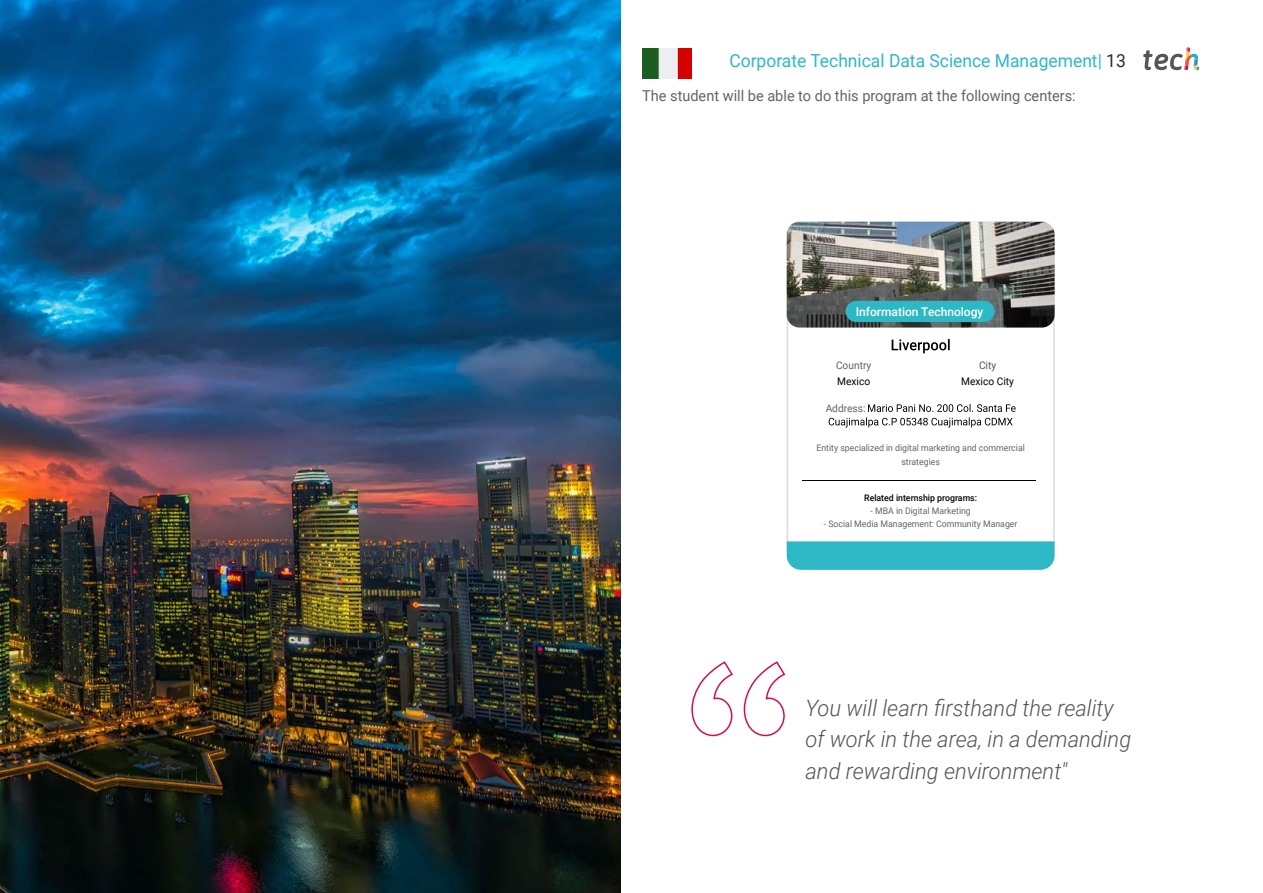
<style>
.page{position:relative;width:1263px;height:893px;background:#fff}
.page>*{position:absolute;margin:0;border:0;box-sizing:border-box;transform-origin:0 0}
.t1{font:italic 300 22.5px/31.5px "Roboto";color:#52555b}
.t2{font:18px "Roboto";color:#2eb8c5}
.t3{font:15px "Roboto";color:#61646a}
.t4{font:500 12px "Roboto";color:#fff}
.t5{font:10.5px "Roboto";color:#000}
.t6{font:10.5px "Roboto";color:#61646a}
.t7{font:10.5px "Roboto";color:#52555b}
.t8{font:9px/13.5px "Roboto";color:#61646a;text-align:center}
.t9{font:500 9px "Roboto";color:#000}
.s1{color:#312e20}
</style>
<div class="page">
<svg style="left:691px;top:661px;width:95px;height:76px"></svg>
<img style="left:0;top:0;width:621px;height:893px">
<svg style="left:1143px;top:47px;width:56px;height:24px"></svg>
<img style="left:642px;top:49px;width:49px;height:30px">
<svg style="left:786px;top:221px;width:269px;height:339px"></svg>
<img style="left:787px;top:222px;width:267px;height:106px">
<div style="left:846px;top:301px;width:149px;height:21px;background:#2db8c5;border-radius:11px"></div>
<svg style="left:787px;top:541px;width:267px;height:29px;background:#33b9c6"></svg>
<hr style="left:802px;top:480px;width:234px;height:1px;background:#000">
<svg style="left:892px;top:339px;width:58px;height:14px"></svg>
<svg style="left:829px;top:404px;width:187px;height:24px"></svg>
<h2 class="t2" style="left:729px;top:48px;width:398px">Corporate Technical Data Science Management| <span class="s1">13</span></h2>
<h3 class="t3" style="left:642px;top:86px;width:435px">The student will be able to do this program at the following centers:</h3>
<h3 class="t4" style="left:856px;top:303px;width:129px">Information Technology</h3>
<p class="t6" style="left:836px;top:358px;width:37px">Country</p>
<p class="t5" style="left:837px;top:374px;width:34px">Mexico</p>
<p class="t7" style="left:979px;top:358px;width:19px">City</p>
<p class="t5" style="left:961px;top:374px;width:54px">Mexico City</p>
<p class="t6" style="left:826px;top:401px;width:41px">Address:</p>
<p class="t8" style="left:816px;top:441px;width:210px">Entity specialized in digital marketing and commercial strategies</p>
<p class="t9" style="left:864px;top:491px;width:114px">Related internship programs:</p>
<p class="t8" style="left:870px;top:504px;width:102px">- MBA in Digital Marketing</p>
<p class="t8" style="left:824px;top:517px;width:195px">- Social Media Management: Community Manager</p>
<h1 class="t1" style="left:805px;top:691px;width:327px">You will learn firsthand the reality of work in the area, in a demanding and rewarding environment"</h1>
</div>
